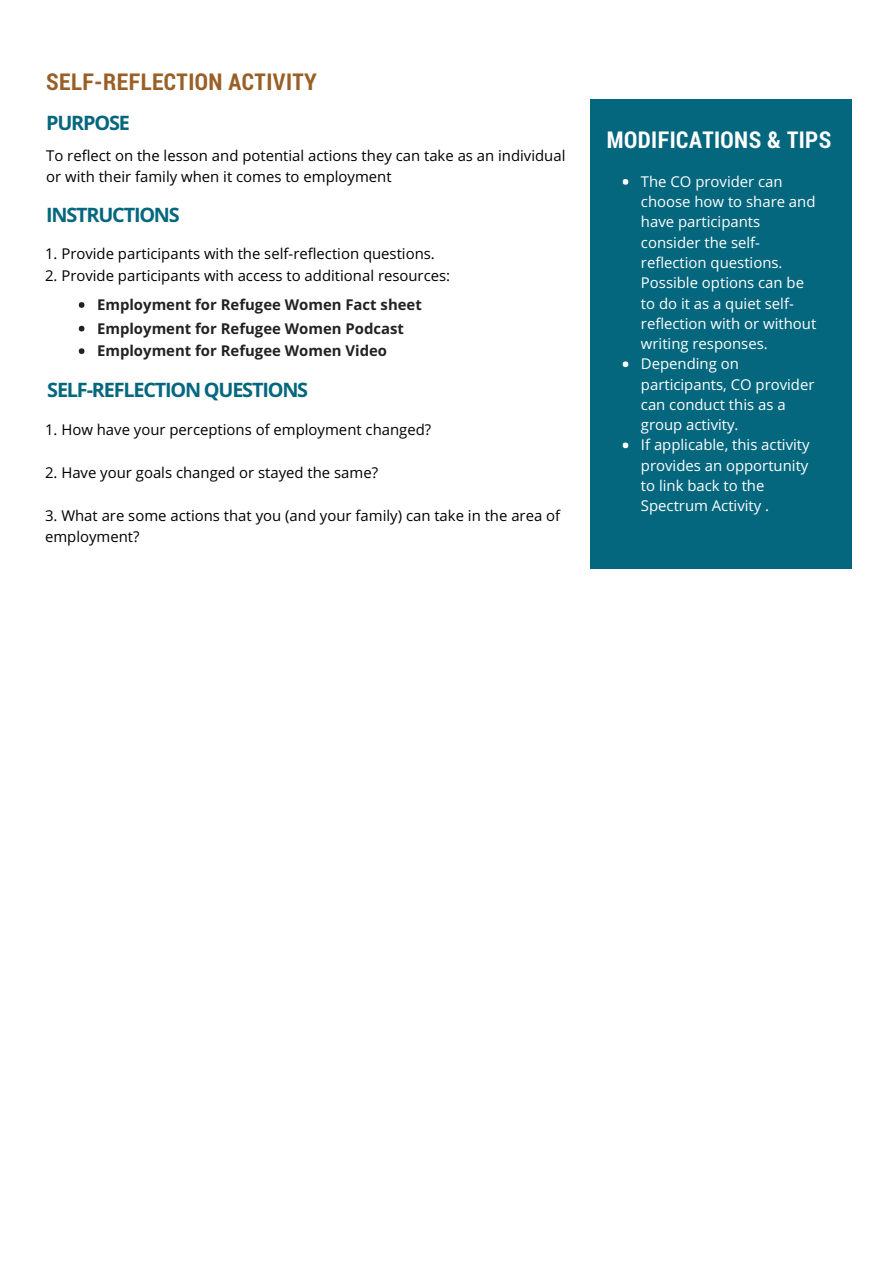
<style>
.page{position:relative;width:893px;height:1263px;background:#fff}
.page>*{position:absolute;margin:0;border:0;box-sizing:border-box;transform-origin:0 0}
.t1{font:700 23.25px "Roboto Condensed";letter-spacing:.02em;color:#995f26}
.t2{font:700 23.25px "Roboto Condensed";letter-spacing:.02em;color:#fff}
.t3{font:700 19.8px "Open Sans";letter-spacing:-.06em;color:#04677e}
.t4{font:14.85px/21.5px "Open Sans";color:#000}
.t5{font:14.85px/20.2px "Open Sans";color:#fff}
.t6{font:700 14.85px/23.1px "Open Sans";color:#222}
</style>
<div class="page">
<svg style="left:79px;top:302px;width:5px;height:6px"></svg>
<svg style="left:79px;top:326px;width:5px;height:5px"></svg>
<svg style="left:79px;top:348px;width:5px;height:6px"></svg>
<div style="left:590px;top:99px;width:261px;height:470px;background:#04677e"></div>
<svg style="left:623px;top:179px;width:5px;height:6px"></svg>
<svg style="left:623px;top:361px;width:5px;height:6px"></svg>
<svg style="left:623px;top:442px;width:5px;height:6px"></svg>
<h1 class="t1" style="left:46px;top:65px;width:272px">SELF-REFLECTION ACTIVITY</h1>
<h2 class="t3" style="left:46px;top:109px;width:85px">PURPOSE</h2>
<p class="t4" style="left:46px;top:144px;width:521px">To reflect on the lesson and potential actions they can take as an individual or with their family when it comes to employment</p>
<h2 class="t3" style="left:46px;top:200px;width:135px">INSTRUCTIONS</h2>
<p class="t4" style="left:45px;top:243px;width:391px">1. Provide participants with the self-reflection questions.</p>
<p class="t4" style="left:45px;top:264px;width:407px">2. Provide participants with access to additional resources:</p>
<p class="t6" style="left:97px;top:293px;width:326px">Employment for Refugee Women Fact sheet<br>Employment for Refugee Women Podcast<br>Employment for Refugee Women Video</p>
<h2 class="t3" style="left:47px;top:376px;width:262px">SELF-REFLECTION QUESTIONS</h2>
<p class="t4" style="left:45px;top:419px;width:388px">1. How have your perceptions of employment changed?</p>
<p class="t4" style="left:45px;top:461px;width:335px">2. Have your goals changed or stayed the same?</p>
<p class="t4" style="left:45px;top:504px;width:517px">3. What are some actions that you (and your family) can take in the area of employment?</p>
<h1 class="t2" style="left:607px;top:124px;width:226px">MODIFICATIONS &amp; TIPS</h1>
<p class="t5" style="left:641px;top:171px;width:177px">The CO provider can choose how to share and have participants consider the self&shy;reflection questions.<br>Possible options can be to do it as a quiet self&shy;reflection with or without writing responses.<br>Depending on participants, CO provider can conduct this as a group activity.<br>If applicable, this activity provides an opportunity to link back to the<br>Spectrum Activity .</p>
</div>
